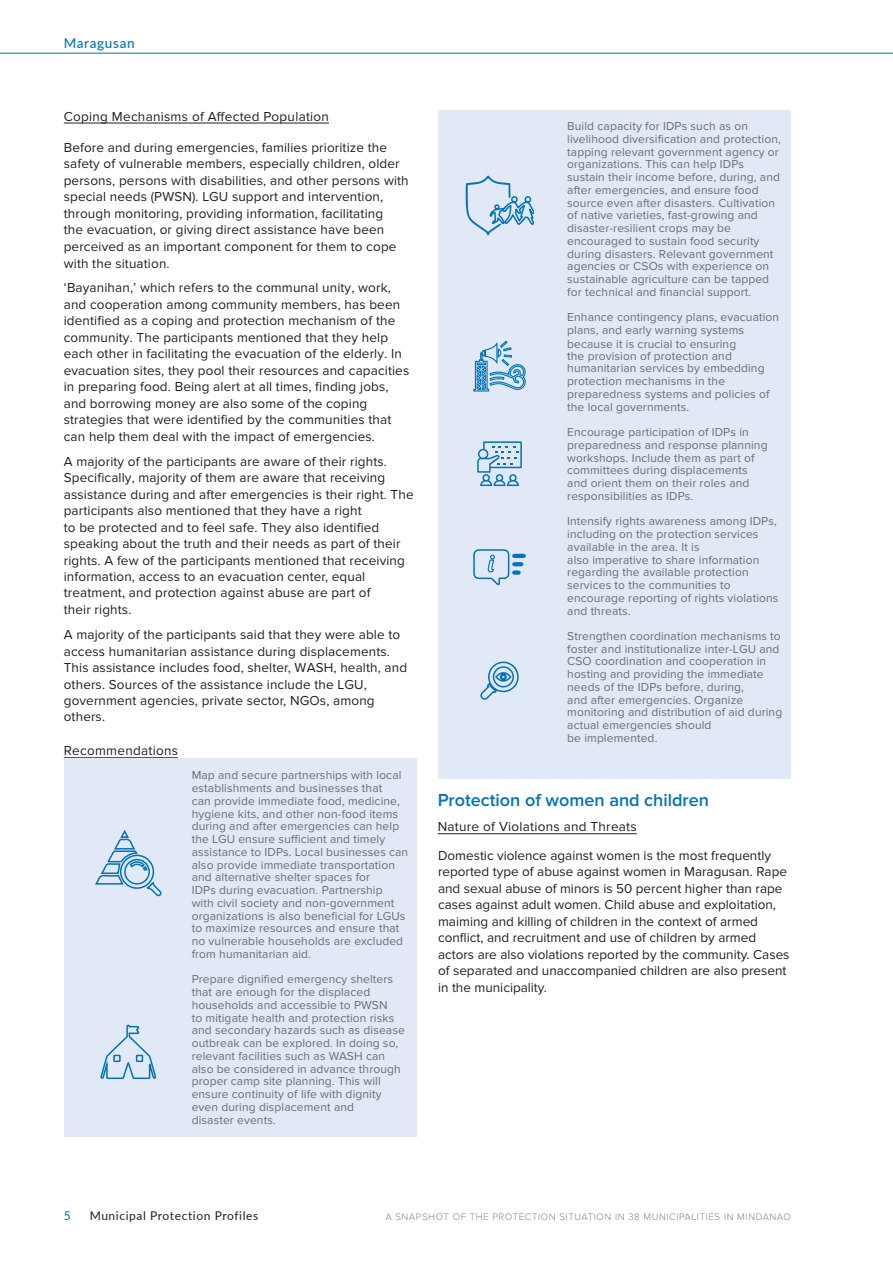
<style>
.page{position:relative;width:893px;height:1263px;background:#fff}
.page>*{position:absolute;margin:0;border:0;box-sizing:border-box;transform-origin:0 0}
.t1{font:600 18px "Proxima Nova";color:#0072b9}
.t2{font:13.5px/16.5px "Proxima Nova";letter-spacing:.01em;color:#231f20}
.t3{font:500 13.5px "Lato";letter-spacing:.05em;color:#0072bc}
.t4{font:12px/12.8px "Proxima Nova";letter-spacing:.01em;color:#6c6d70}
.t5{font:12px "Lato";letter-spacing:.05em;color:#231f20}
.t6{font:12px "Lato";color:#0072b9}
.t7{font:300 9.75px "Proxima Nova";letter-spacing:.06em;color:#808285}
</style>
<div class="page">
<hr style="left:64px;top:123px;width:265px;height:1px;background:#231f20">
<hr style="left:64px;top:757px;width:114px;height:1px;background:#231f20">
<div style="left:64px;top:758px;width:353px;height:378px;background:#e1e9f6"></div>
<div style="left:438px;top:111px;width:353px;height:668px;background:#e1e9f6"></div>
<hr style="left:438px;top:833px;width:199px;height:1px;background:#231f20">
<hr style="left:0;top:53px;width:893px;height:1px;background:#0072bc">
<svg style="left:95px;top:830px;width:67px;height:67px"></svg>
<svg style="left:100px;top:1024px;width:57px;height:56px"></svg>
<svg style="left:465px;top:175px;width:68px;height:60px"></svg>
<svg style="left:473px;top:340px;width:53px;height:52px"></svg>
<svg style="left:477px;top:441px;width:45px;height:45px"></svg>
<svg style="left:473px;top:549px;width:53px;height:37px"></svg>
<svg style="left:480px;top:661px;width:39px;height:39px"></svg>
<p class="t3" style="left:64px;top:33px;width:72px">Maragusan</p>
<p class="t2" style="left:64px;top:109px;width:267px">Coping Mechanisms of Affected Population</p>
<p class="t2" style="left:64px;top:139px;width:346px">Before and during emergencies, families prioritize the safety of vulnerable members, especially children, older persons, persons with disabilities, and other persons with special needs (PWSN). LGU support and intervention, through monitoring, providing information, facilitating<br>the evacuation, or giving direct assistance have been perceived as an important component for them to cope with the situation.</p>
<p class="t2" style="left:64px;top:279px;width:347px">‘Bayanihan,’ which refers to the communal unity, work, and cooperation among community members, has been identified as a coping and protection mechanism of the community. The participants mentioned that they help each other in facilitating the evacuation of the elderly. In evacuation sites, they pool their resources and capacities in preparing food. Being alert at all times, finding jobs, and borrowing money are also some of the coping strategies that were identified by the communities that can help them deal with the impact of emergencies.</p>
<p class="t2" style="left:64px;top:453px;width:351px">A majority of the participants are aware of their rights.<br>Specifically, majority of them are aware that receiving assistance during and after emergencies is their right. The participants also mentioned that they have a right<br>to be protected and to feel safe. They also identified speaking about the truth and their needs as part of their rights. A few of the participants mentioned that receiving information, access to an evacuation center, equal treatment, and protection against abuse are part of<br>their rights.</p>
<p class="t2" style="left:64px;top:626px;width:345px">A majority of the participants said that they were able to access humanitarian assistance during displacements.<br>This assistance includes food, shelter, WASH, health, and others. Sources of the assistance include the LGU, government agencies, private sector, NGOs, among others.</p>
<p class="t2" style="left:64px;top:743px;width:116px">Recommendations</p>
<p class="t4" style="left:192px;top:769px;width:218px">Map and secure partnerships with local establishments and businesses that<br>can provide immediate food, medicine, hygiene kits, and other non-food items during and after emergencies can help the LGU ensure sufficient and timely assistance to IDPs. Local businesses can also provide immediate transportation and alternative shelter spaces for<br>IDPs during evacuation. Partnership<br>with civil society and non-government organizations is also beneficial for LGUs to maximize resources and ensure that no vulnerable households are excluded from humanitarian aid.</p>
<p class="t4" style="left:192px;top:973px;width:215px">Prepare dignified emergency shelters that are enough for the displaced households and accessible to PWSN<br>to mitigate health and protection risks and secondary hazards such as disease outbreak can be explored. In doing so, relevant facilities such as WASH can also be considered in advance through proper camp site planning. This will ensure continuity of life with dignity even during displacement and<br>disaster events.</p>
<p class="t4" style="left:567px;top:120px;width:215px">Build capacity for IDPs such as on livelihood diversification and protection, tapping relevant government agency or organizations. This can help IDPs sustain their income before, during, and after emergencies, and ensure food source even after disasters. Cultivation of native varieties, fast-growing and disaster-resilient crops may be encouraged to sustain food security during disasters. Relevant government agencies or CSOs with experience on sustainable agriculture can be tapped for technical and financial support.</p>
<p class="t4" style="left:567px;top:311px;width:213px">Enhance contingency plans, evacuation plans, and early warning systems because it is crucial to ensuring</p>
<p class="t4" style="left:567px;top:349px;width:204px">the provision of protection and humanitarian services by embedding protection mechanisms in the preparedness systems and policies of the local governments.</p>
<p class="t4" style="left:567px;top:426px;width:202px">Encourage participation of IDPs in preparedness and response planning workshops. Include them as part of</p>
<p class="t4" style="left:567px;top:464px;width:184px">committees during displacements and orient them on their roles and responsibilities as IDPs.</p>
<p class="t4" style="left:567px;top:515px;width:213px">Intensify rights awareness among IDPs, including on the protection services available in the area. It is<br>also imperative to share information regarding the available protection services to the communities to encourage reporting of rights violations and threats.</p>
<p class="t4" style="left:567px;top:630px;width:216px">Strengthen coordination mechanisms to foster and institutionalize inter-LGU and CSO coordination and cooperation in hosting and providing the immediate needs of the IDPs before, during,<br>and after emergencies. Organize monitoring and distribution of aid during actual emergencies should<br>be implemented.</p>
<h1 class="t1" style="left:438px;top:789px;width:273px">Protection of women and children</h1>
<p class="t2" style="left:438px;top:812px;width:335px;line-height:28.5px">Nature of Violations and Threats<br>Domestic violence against women is the most frequently</p>
<p class="t2" style="left:438px;top:863px;width:353px">reported type of abuse against women in Maragusan. Rape and sexual abuse of minors is 50 percent higher than rape cases against adult women. Child abuse and exploitation, maiming and killing of children in the context of armed conflict, and recruitment and use of children by armed actors are also violations reported by the community. Cases of separated and unaccompanied children are also present in the municipality.</p>
<p class="t6" style="left:64px;top:1207px;width:8px">5</p>
<p class="t5" style="left:90px;top:1207px;width:170px">Municipal Protection Profiles</p>
<p class="t7" style="left:385px;top:1211px;width:407px">A SNAPSHOT OF THE PROTECTION SITUATION IN 38 MUNICIPALITIES IN MINDANAO</p>
</div>
